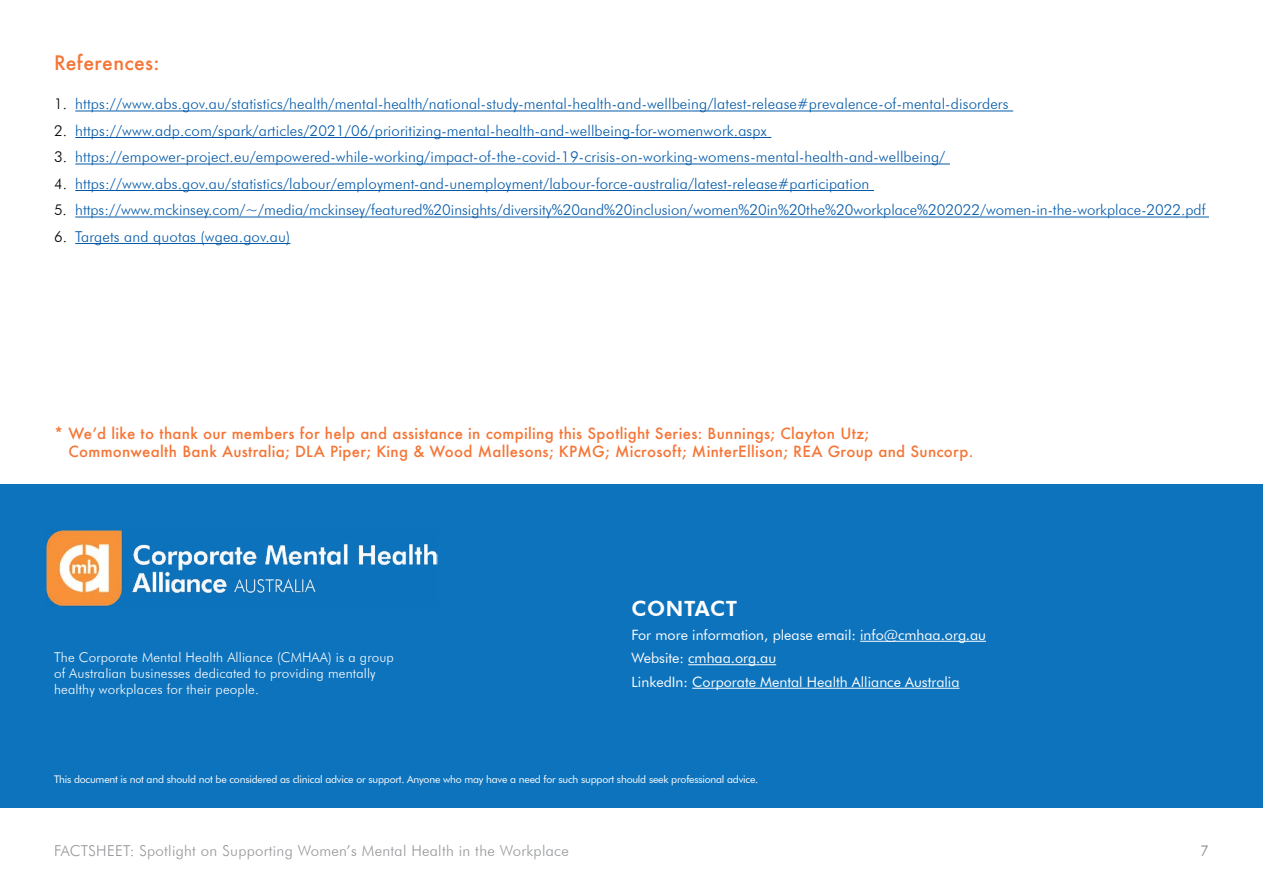
<style>
.page{position:relative;width:1263px;height:893px;background:#fff}
.page>*{position:absolute;margin:0;border:0;box-sizing:border-box;transform-origin:0 0}
.t1{font:800 21px "Futura BT";letter-spacing:.03em;color:#fff}
.t2{font:500 19.5px "Futura";letter-spacing:.02em;color:#f57536}
.t3{font:300 15px "Futura BT";letter-spacing:.01em;color:#0359a8}
.t4{font:500 15px/18px "Futura";letter-spacing:.02em;color:#f57536}
.t5{font:300 15px "Futura BT";letter-spacing:.02em;color:#939598}
.t6{font:15px "Futura BT";color:#939598}
.t7{font:14.25px/23.5px "Futura BT";color:#fff}
.t8{font:300 13.5px/16.2px "Futura BT";letter-spacing:.01em;color:#fff}
.t9{font:10.5px "Futura BT";letter-spacing:-.02em;color:#fff}
.s1{color:#000}
</style>
<div class="page">
<div style="left:0;top:485px;width:1263px;height:323px;background:#0d73bd"></div>
<img style="left:46px;top:530px;width:391px;height:76px">
<hr style="left:860px;top:641px;width:126px;height:1px;background:#fff">
<hr style="left:688px;top:664px;width:88px;height:1px;background:#fff">
<hr style="left:692px;top:688px;width:267px;height:1px;background:#fff">
<hr style="left:75px;top:111px;width:938px;height:1px;background:#0359a8">
<hr style="left:75px;top:137px;width:696px;height:1px;background:#0359a8">
<hr style="left:75px;top:164px;width:875px;height:1px;background:#0359a8">
<hr style="left:75px;top:190px;width:799px;height:1px;background:#0359a8">
<hr style="left:75px;top:217px;width:1134px;height:1px;background:#0359a8">
<hr style="left:75px;top:243px;width:215px;height:1px;background:#0359a8">
<h2 class="t2" style="left:54px;top:49px;width:107px">References:</h2>
<p class="t3" style="left:54px;top:95px;width:956px"><span class="s1">1.</span> https://www.abs.gov.au/statistics/health/mental-health/national-study-mental-health-and-wellbeing/latest-release#prevalence-of-mental-disorders</p>
<p class="t3" style="left:54px;top:121px;width:714px"><span class="s1">2.</span> https://www.adp.com/spark/articles/2021/06/prioritizing-mental-health-and-wellbeing-for-womenwork.aspx</p>
<p class="t3" style="left:54px;top:148px;width:893px"><span class="s1">3.</span> https://empower-project.eu/empowered-while-working/impact-of-the-covid-19-crisis-on-working-womens-mental-health-and-wellbeing/</p>
<p class="t3" style="left:54px;top:174px;width:817px"><span class="s1">4.</span> https://www.abs.gov.au/statistics/labour/employment-and-unemployment/labour-force-australia/latest-release#participation</p>
<p class="t3" style="left:54px;top:201px;width:1153px"><span class="s1">5.</span> https://www.mckinsey.com/~/media/mckinsey/featured%20insights/diversity%20and%20inclusion/women%20in%20the%20workplace%202022/women-in-the-workplace-2022.pdf</p>
<p class="t3" style="left:54px;top:227px;width:238px"><span class="s1">6.</span> Targets and quotas (wgea.gov.au)</p>
<p class="t4" style="left:68px;top:425px;width:906px;text-indent:-14px">* We’d like to thank our members for help and assistance in compiling this Spotlight Series: Bunnings; Clayton Utz;<br>Commonwealth Bank Australia; DLA Piper; King &amp; Wood Mallesons; KPMG; Microsoft; MinterEllison; REA Group and Suncorp.</p>
<p class="t8" style="left:54px;top:649px;width:341px">The Corporate Mental Health Alliance (CMHAA) is a group of Australian businesses dedicated to providing mentally healthy workplaces for their people.</p>
<h1 class="t1" style="left:631px;top:596px;width:107px">CONTACT</h1>
<p class="t7" style="left:631px;top:623px;width:356px">For more information, please email: info@cmhaa.org.au<br>Website: cmhaa.org.au<br>LinkedIn: Corporate Mental Health Alliance Australia</p>
<p class="t9" style="left:54px;top:773px;width:706px">This document is not and should not be considered as clinical advice or support. Anyone who may have a need for such support should seek professional advice.</p>
<p class="t5" style="left:54px;top:842px;width:516px">FACTSHEET: Spotlight on Supporting Women’s Mental Health in the Workplace</p>
<p class="t6" style="left:1200px;top:842px;width:10px">7</p>
</div>
